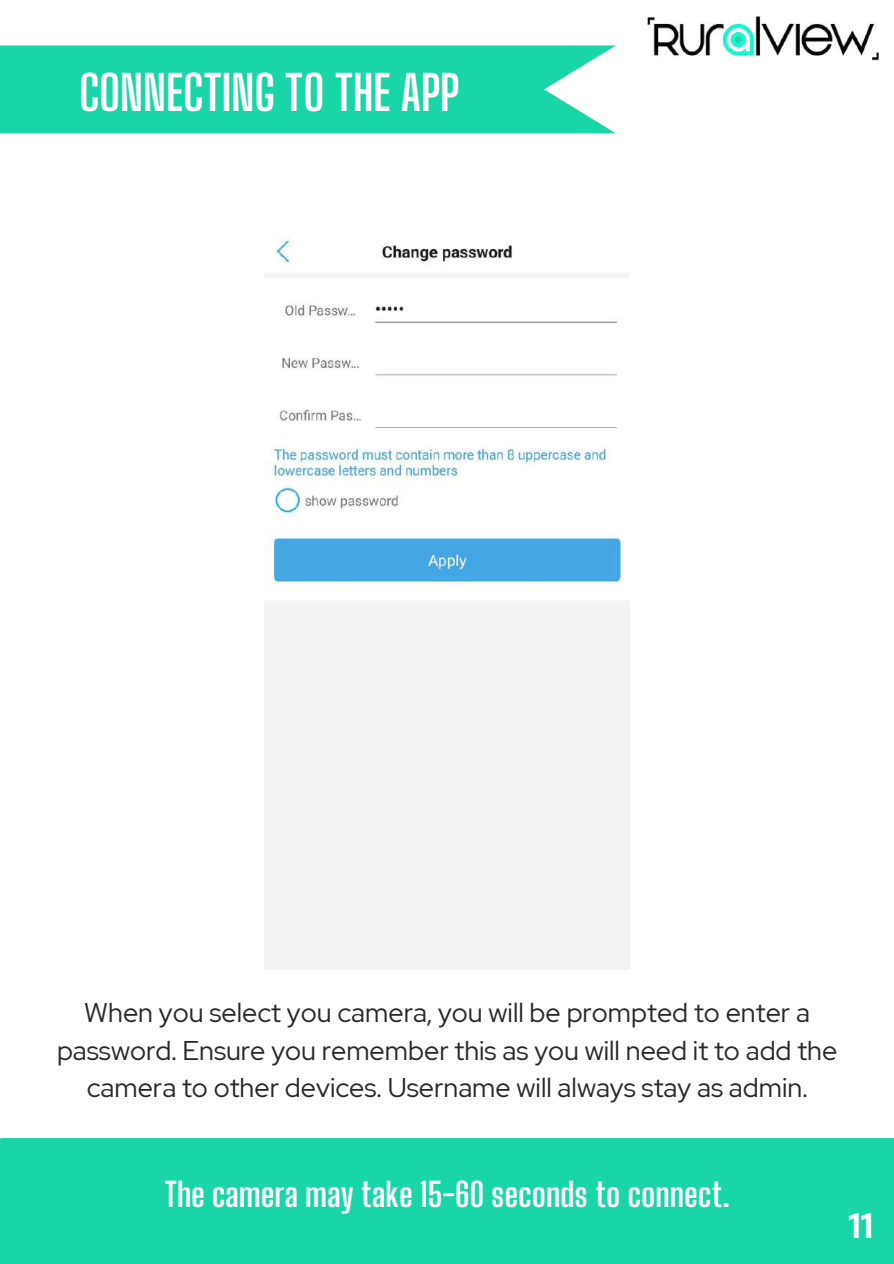
<style>
.page{position:relative;width:894px;height:1264px;background:#fff}
.page>*{position:absolute;margin:0;border:0;box-sizing:border-box;transform-origin:0 0}
.t1{font:700 47.85px "Big Shoulders Display";color:#fff}
.t2{font:700 35.1px "Red Hat Display";color:#fff}
.t3{font:700 33px "Big Shoulders Display";color:#fff}
.t4{font:27px/37.2px "Red Hat Display";color:#282828;text-align:center}
</style>
<div class="page">
<svg style="left:0;top:45px;width:615px;height:88px;fill:#19d6a8"></svg>
<img style="left:646px;top:16px;width:233px;height:45px">
<img style="left:264px;top:231px;width:365px;height:738px">
<div style="left:0;top:1138px;width:893px;height:125px;background:#19d6a8"></div>
<h1 class="t1" style="left:79px;top:63px;width:382px">CONNECTING TO THE APP</h1>
<p class="t4" style="left:57px;top:994px;width:781px">When you select you camera, you will be prompted to enter a password. Ensure you remember this as you will need it to add the camera to other devices. Username will always stay as admin.</p>
<p class="t3" style="left:164px;top:1174px;width:567px">The camera may take 15-60 seconds to connect.</p>
<p class="t2" style="left:848px;top:1201px;width:26px">11</p>
</div>
